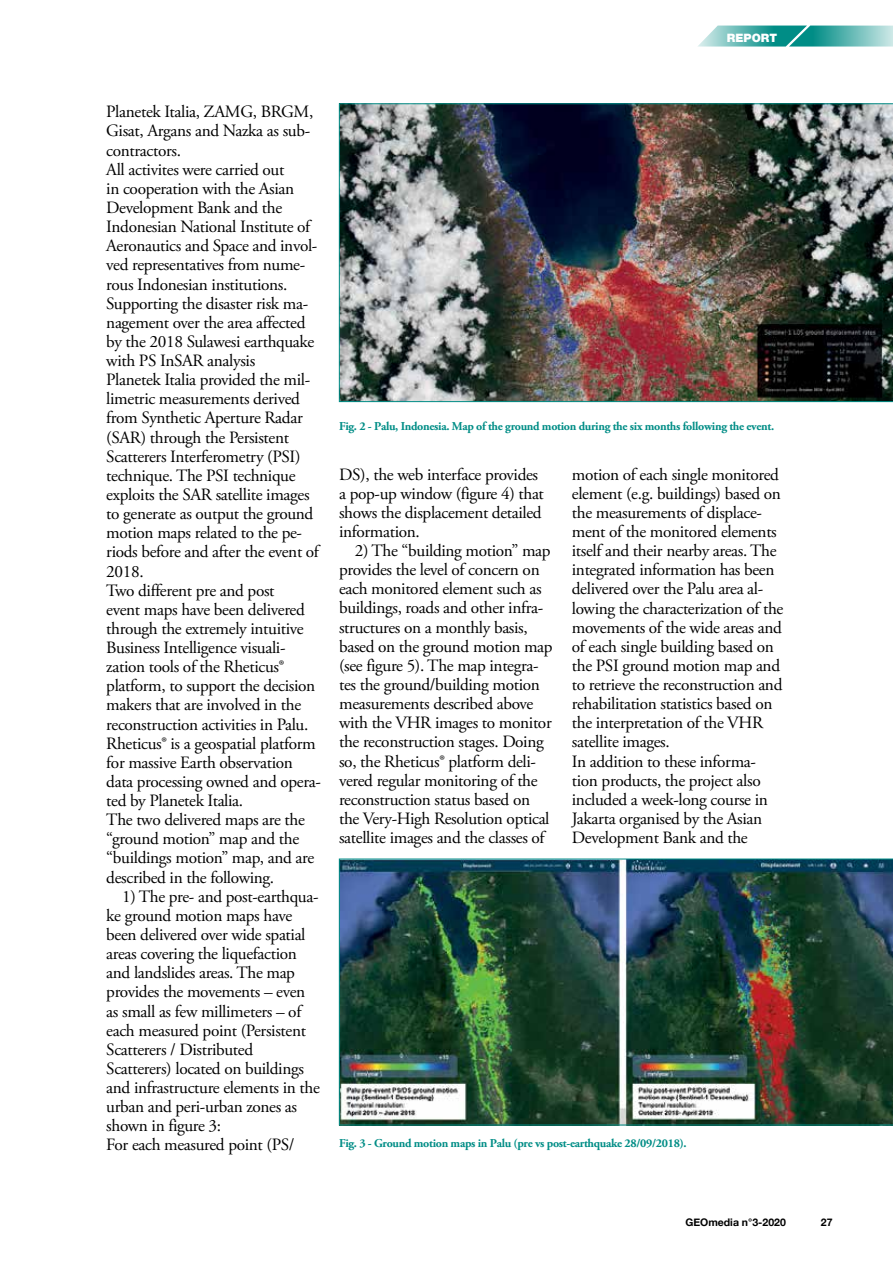
<style>
.page{position:relative;width:893px;height:1263px;background:#fff}
.page>*{position:absolute;margin:0;border:0;box-sizing:border-box;transform-origin:0 0}
.t1{font:17.25px/19.2px "Adobe Garamond Pro";letter-spacing:-.03em;color:#000}
.t2{font:700 12px "Adobe Garamond Pro";letter-spacing:-.025em;color:#008d86}
.t3{font:900 11.55px "Helvetica Neue";color:#fff}
.t4{font:700 10.5px "Helvetica Neue";color:#000}
</style>
<div class="page">
<svg style="left:698px;top:26px;width:195px;height:21px;background:#60b7b3"></svg>
<img style="left:339px;top:104px;width:554px;height:298px">
<img style="left:339px;top:859px;width:554px;height:266px">
<p class="t3" style="left:727px;top:31px;width:52px">REPORT</p>
<p class="t1" style="left:106px;top:103px;width:216px">Planetek Italia, ZAMG, BRGM,<br>Gisat, Argans and Nazka as sub&shy;contractors.<br>All activites were carried out<br>in cooperation with the Asian<br>Development Bank and the<br>Indonesian National Institute of<br>Aeronautics and Space and invol&shy;ved representatives from nume&shy;rous Indonesian institutions.<br>Supporting the disaster risk ma&shy;nagement over the area affected by the 2018 Sulawesi earthquake with PS InSAR analysis<br>Planetek Italia provided the mil&shy;limetric measurements derived from Synthetic Aperture Radar (SAR) through the Persistent<br>Scatterers Interferometry (PSI) technique. The PSI technique exploits the SAR satellite images to generate as output the ground motion maps related to the pe&shy;riods before and after the event of<br>2018.<br>Two different pre and post<br>event maps have been delivered through the extremely intuitive<br>Business Intelligence visuali&shy;zation tools of the Rheticus® platform, to support the decision makers that are involved in the reconstruction activities in Palu.<br>Rheticus® is a geospatial platform for massive Earth observation data processing owned and opera&shy;ted by Planetek Italia.<br>The two delivered maps are the “ground motion” map and the “buildings motion” map, and are described in the following.</p>
<p class="t1" style="left:106px;top:887px;width:215px;text-indent:16px">1) The pre- and post-earthqua&shy;ke ground motion maps have been delivered over wide spatial areas covering the liquefaction and landslides areas. The map provides the movements – even as small as few millimeters – of each measured point (Persistent<br>Scatterers / Distributed<br>Scatterers) located on buildings and infrastructure elements in the urban and peri-urban zones as shown in figure 3:<br>For each measured point (PS/</p>
<p class="t2" style="left:339px;top:419px;width:437px">Fig. 2 - Palu, Indonesia. Map of the ground motion during the six months following the event.</p>
<p class="t1" style="left:339px;top:465px;width:206px">DS), the web interface provides a pop-up window (figure 4) that shows the displacement detailed information.</p>
<p class="t1" style="left:339px;top:542px;width:215px;text-indent:16px">2) The “building motion” map provides the level of concern on each monitored element such as buildings, roads and other infra&shy;structures on a monthly basis, based on the ground motion map (see figure 5). The map integra&shy;tes the ground/building motion measurements described above with the VHR images to monitor the reconstruction stages. Doing so, the Rheticus® platform deli&shy;vered regular monitoring of the reconstruction status based on the Very-High Resolution optical satellite images and the classes of</p>
<p class="t1" style="left:572px;top:465px;width:213px">motion of each single monitored element (e.g. buildings) based on the measurements of displace&shy;ment of the monitored elements itself and their nearby areas. The integrated information has been delivered over the Palu area al&shy;lowing the characterization of the movements of the wide areas and of each single building based on the PSI ground motion map and to retrieve the reconstruction and rehabilitation statistics based on the interpretation of the VHR satellite images.<br>In addition to these informa&shy;tion products, the project also included a week-long course in<br>Jakarta organised by the Asian<br>Development Bank and the</p>
<p class="t2" style="left:339px;top:1136px;width:349px">Fig. 3 - Ground motion maps in Palu (pre vs post-earthquake 28/09/2018).</p>
<p class="t4" style="left:685px;top:1214px;width:102px">GEOmedia n°3-2020</p>
<p class="t4" style="left:821px;top:1214px;width:13px">27</p>
</div>
